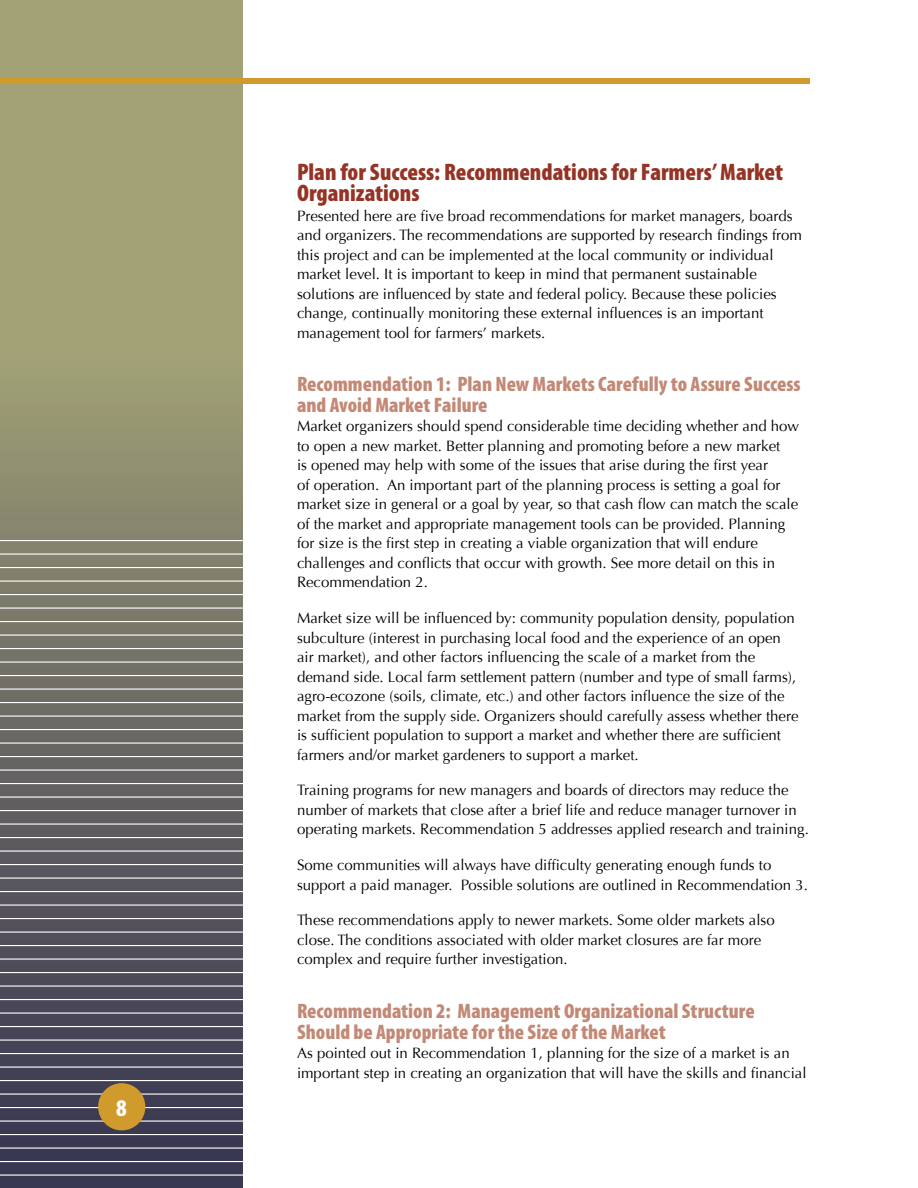
<style>
.page{position:relative;width:918px;height:1188px;background:#fff}
.page>*{position:absolute;margin:0;border:0;box-sizing:border-box;transform-origin:0 0}
.t1{font:900 condensed 24px/21px "Myriad Pro";color:#953425}
.t2{font:900 condensed 21px/21px "Myriad Pro";color:#c38976}
.t3{font:15px/19.5px "Optima";color:#000}
</style>
<div class="page">
<svg style="left:0;top:0;width:243px;height:1188px;background:#7c7b6a"></svg>
<hr style="left:0;top:1174px;width:243px;height:2px;background:#fff">
<hr style="left:0;top:1161px;width:243px;height:1px;background:#fff">
<hr style="left:0;top:1148px;width:243px;height:1px;background:#fff">
<hr style="left:0;top:1134px;width:243px;height:1px;background:#fff">
<hr style="left:0;top:1120px;width:243px;height:2px;background:#fff">
<hr style="left:0;top:1107px;width:243px;height:1px;background:#fff">
<hr style="left:0;top:1094px;width:243px;height:1px;background:#fff">
<hr style="left:0;top:1080px;width:243px;height:1px;background:#fff">
<hr style="left:0;top:1066px;width:243px;height:2px;background:#fff">
<hr style="left:0;top:1053px;width:243px;height:1px;background:#fff">
<hr style="left:0;top:1040px;width:243px;height:1px;background:#fff">
<hr style="left:0;top:1026px;width:243px;height:1px;background:#fff">
<hr style="left:0;top:1012px;width:243px;height:2px;background:#fff">
<hr style="left:0;top:999px;width:243px;height:1px;background:#fff">
<hr style="left:0;top:986px;width:243px;height:1px;background:#fff">
<hr style="left:0;top:972px;width:243px;height:1px;background:#fff">
<hr style="left:0;top:958px;width:243px;height:2px;background:#fff">
<hr style="left:0;top:945px;width:243px;height:1px;background:#fff">
<hr style="left:0;top:932px;width:243px;height:1px;background:#fff">
<hr style="left:0;top:918px;width:243px;height:1px;background:#fff">
<hr style="left:0;top:904px;width:243px;height:2px;background:#fff">
<hr style="left:0;top:891px;width:243px;height:1px;background:#fff">
<hr style="left:0;top:878px;width:243px;height:1px;background:#fff">
<hr style="left:0;top:864px;width:243px;height:1px;background:#fff">
<hr style="left:0;top:850px;width:243px;height:2px;background:#fff">
<hr style="left:0;top:837px;width:243px;height:1px;background:#fff">
<hr style="left:0;top:824px;width:243px;height:1px;background:#fff">
<hr style="left:0;top:810px;width:243px;height:1px;background:#fff">
<hr style="left:0;top:796px;width:243px;height:2px;background:#fff">
<hr style="left:0;top:783px;width:243px;height:1px;background:#fff">
<hr style="left:0;top:770px;width:243px;height:1px;background:#fff">
<hr style="left:0;top:756px;width:243px;height:1px;background:#fff">
<hr style="left:0;top:742px;width:243px;height:2px;background:#fff">
<hr style="left:0;top:729px;width:243px;height:1px;background:#fff">
<hr style="left:0;top:716px;width:243px;height:1px;background:#fff">
<hr style="left:0;top:702px;width:243px;height:1px;background:#fff">
<hr style="left:0;top:688px;width:243px;height:2px;background:#fff">
<hr style="left:0;top:675px;width:243px;height:1px;background:#fff">
<hr style="left:0;top:662px;width:243px;height:1px;background:#fff">
<hr style="left:0;top:648px;width:243px;height:1px;background:#fff">
<hr style="left:0;top:634px;width:243px;height:2px;background:#fff">
<hr style="left:0;top:621px;width:243px;height:1px;background:#fff">
<hr style="left:0;top:608px;width:243px;height:1px;background:#fff">
<hr style="left:0;top:594px;width:243px;height:1px;background:#fff">
<hr style="left:0;top:580px;width:243px;height:2px;background:#fff">
<hr style="left:0;top:567px;width:243px;height:1px;background:#fff">
<hr style="left:0;top:554px;width:243px;height:1px;background:#fff">
<hr style="left:0;top:540px;width:243px;height:1px;background:#fff">
<div style="left:98px;top:1083px;width:47px;height:47px;background:#d09b2c;border-radius:50%"></div>
<div style="left:0;top:78px;width:918px;height:6px;background:#d09b2c"></div>
<div style="left:810px;top:54px;width:108px;height:130px;background:#fff"></div>
<h1 class="t1" style="left:297px;top:161px;width:488px">Plan for Success: Recommendations for Farmers’ Market<br>Organizations</h1>
<p class="t3" style="left:297px;top:206px;width:507px">Presented here are five broad recommendations for market managers, boards and organizers. The recommendations are supported by research findings from this project and can be implemented at the local community or individual market level. It is important to keep in mind that permanent sustainable solutions are influenced by state and federal policy. Because these policies change, continually monitoring these external influences is an important management tool for farmers’ markets.</p>
<h2 class="t2" style="left:297px;top:373px;width:505px">Recommendation 1: Plan New Markets Carefully to Assure Success and Avoid Market Failure</h2>
<p class="t3" style="left:297px;top:417px;width:504px">Market organizers should spend considerable time deciding whether and how to open a new market. Better planning and promoting before a new market<br>is opened may help with some of the issues that arise during the first year<br>of operation. An important part of the planning process is setting a goal for market size in general or a goal by year, so that cash flow can match the scale of the market and appropriate management tools can be provided. Planning for size is the first step in creating a viable organization that will endure challenges and conflicts that occur with growth. See more detail on this in Recommendation 2.</p>
<p class="t3" style="left:297px;top:608px;width:503px">Market size will be influenced by: community population density, population subculture (interest in purchasing local food and the experience of an open air market), and other factors influencing the scale of a market from the demand side. Local farm settlement pattern (number and type of small farms), agro-ecozone (soils, climate, etc.) and other factors influence the size of the market from the supply side. Organizers should carefully assess whether there is sufficient population to support a market and whether there are sufficient farmers and/or market gardeners to support a market.</p>
<p class="t3" style="left:297px;top:781px;width:513px">Training programs for new managers and boards of directors may reduce the number of markets that close after a brief life and reduce manager turnover in operating markets. Recommendation 5 addresses applied research and training.</p>
<p class="t3" style="left:297px;top:855px;width:512px">Some communities will always have difficulty generating enough funds to support a paid manager. Possible solutions are outlined in Recommendation 3.</p>
<p class="t3" style="left:297px;top:911px;width:479px">These recommendations apply to newer markets. Some older markets also close. The conditions associated with older market closures are far more complex and require further investigation.</p>
<h2 class="t2" style="left:297px;top:999px;width:459px">Recommendation 2: Management Organizational Structure<br>Should be Appropriate for the Size of the Market</h2>
<p class="t3" style="left:297px;top:1043px;width:511px">As pointed out in Recommendation 1, planning for the size of a market is an important step in creating an organization that will have the skills and financial</p>
</div>
